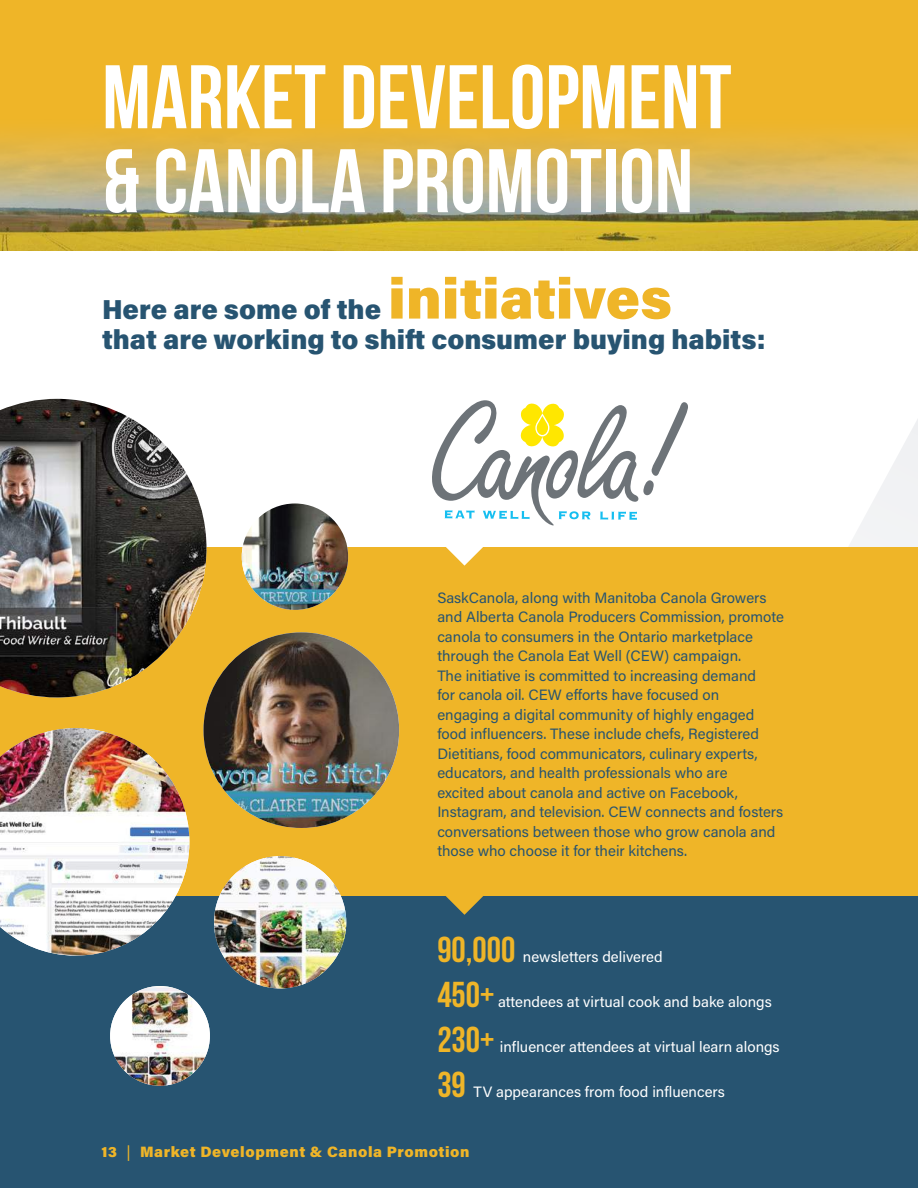
<style>
.page{position:relative;width:918px;height:1188px;background:#fff}
.page>*{position:absolute;margin:0;border:0;box-sizing:border-box;transform-origin:0 0}
.t1{font:90px/84px "Bebas Neue";color:#fff}
.t2{font:36px "Bebas Neue";color:#efb528}
.t3{font:900 27.45px/30.3px "Acumin Pro";color:#275471}
.t4{font:15px/19.5px "Acumin Pro";color:#275471}
.t5{font:15px "Acumin Pro";color:#fff}
.t6{font:900 15px "Acumin Pro";letter-spacing:.04em;color:#efb528}
.s1{font-size:57.6px;color:#efb528}
.s2{font-weight:400}
</style>
<div class="page">
<svg style="left:688px;top:419px;width:230px;height:129px"></svg>
<div style="left:0;top:896px;width:918px;height:292px;background:#275471"></div>
<div style="left:0;top:548px;width:918px;height:348px;background:#efb528"></div>
<div style="left:0;top:0;width:918px;height:251px;background:#efb528"></div>
<img style="left:0;top:131px;width:918px;height:120px">
<svg style="left:446px;top:896px;width:37px;height:19px"></svg>
<svg style="left:432px;top:400px;width:256px;height:166px"></svg>
<img style="left:214px;top:856px;width:132px;height:132px;border-radius:66px">
<img style="left:203px;top:632px;width:196px;height:196px;border-radius:98px">
<img style="left:242px;top:504px;width:106px;height:106px;border-radius:53px">
<img style="left:0;top:728px;width:189px;height:228px">
<img style="left:0;top:399px;width:206px;height:298px">
<img style="left:110px;top:986px;width:100px;height:100px;border-radius:50px">
<h1 class="t1" style="left:102px;top:54px;width:631px">MARKET DEVELOPMENT &amp; CANOLA PROMOTION</h1>
<h3 class="t3" style="left:102px;top:292px;width:665px">Here are some of the <span class="s1">initiatives<br></span>that are working to shift consumer buying habits:</h3>
<p class="t4" style="left:437px;top:587px;width:348px">SaskCanola, along with Manitoba Canola Growers and Alberta Canola Producers Commission, promote canola to consumers in the Ontario marketplace through the Canola Eat Well (CEW) campaign.<br>The initiative is committed to increasing demand<br>for canola oil. CEW efforts have focused on engaging a digital community of highly engaged food influencers. These include chefs, Registered Dietitians, food communicators, culinary experts, educators, and health professionals who are<br>excited about canola and active on Facebook, Instagram, and television. CEW connects and fosters conversations between those who grow canola and those who choose it for their kitchens.</p>
<h2 class="t2" style="left:437px;top:929px;width:79px">90,000</h2>
<p class="t5" style="left:523px;top:946px;width:141px">newsletters delivered</p>
<h2 class="t2" style="left:437px;top:974px;width:59px">450+</h2>
<p class="t5" style="left:498px;top:991px;width:275px">attendees at virtual cook and bake alongs</p>
<h2 class="t2" style="left:437px;top:1019px;width:59px">230+</h2>
<p class="t5" style="left:500px;top:1036px;width:281px">influencer attendees at virtual learn alongs</p>
<h2 class="t2" style="left:437px;top:1064px;width:30px">39</h2>
<p class="t5" style="left:473px;top:1081px;width:253px">TV appearances from food influencers</p>
<p class="t6" style="left:102px;top:1142px;width:369px">13 <span class="s2">|</span> Market Development &amp; Canola Promotion</p>
</div>
